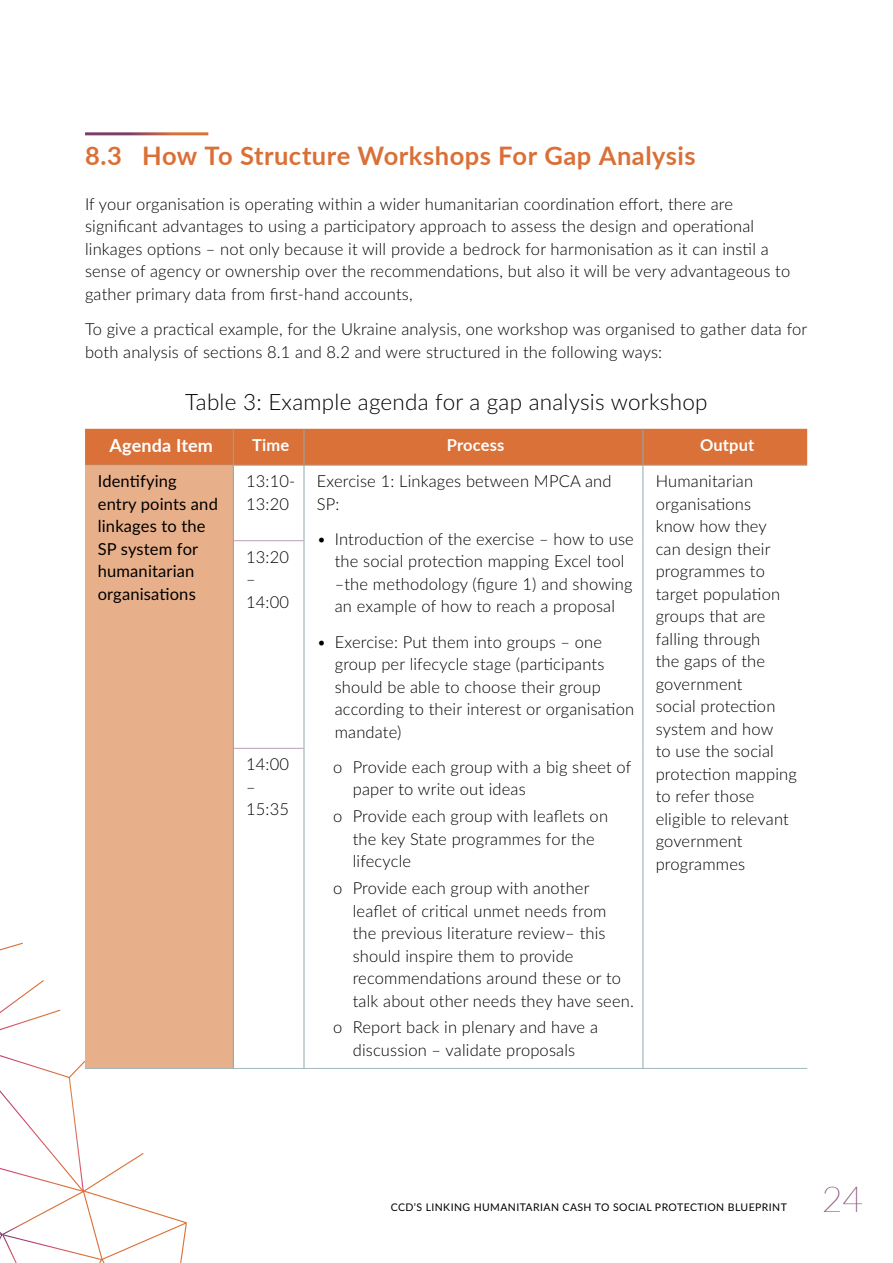
<style>
.page{position:relative;width:893px;height:1263px;background:#fff}
.page>*{position:absolute;margin:0;border:0;box-sizing:border-box;transform-origin:0 0}
.t1{font:100 36px "Lato";color:#85517a}
.t2{font:700 25.5px "Lato";letter-spacing:.02em;color:#da7037}
.t3{font:300 22.5px "Lato";letter-spacing:.01em;color:#000}
.t4{font:700 18px "Lato";letter-spacing:.01em;color:#fff}
.t5{font:300 16.5px/22.5px "Lato";letter-spacing:.01em;color:#000}
.t6{font:16.5px/22.5px "Lato";letter-spacing:.01em;color:#000}
.t7{font:700 16.5px "Lato";letter-spacing:.01em;color:#fff}
.t8{font:10.5px "Lato";letter-spacing:.04em;color:#000}
</style>
<div class="page">
<svg style="left:0;top:942px;width:23px;height:9px"></svg>
<svg style="left:0;top:980px;width:187px;height:283px"></svg>
<div style="left:85px;top:429px;width:722px;height:36px;background:#d97138"></div>
<div style="left:85px;top:465px;width:148px;height:603px;background:#e8b08a"></div>
<hr style="left:234px;top:540px;width:70px;height:1px;background:#bb9fb3">
<hr style="left:234px;top:748px;width:70px;height:1px;background:#bb9fb3">
<hr style="left:85px;top:465px;width:148px;height:1px;background:#a3babd">
<hr style="left:85px;top:1068px;width:148px;height:1px;background:#a3babd">
<hr style="left:234px;top:465px;width:70px;height:1px;background:#a3babd">
<hr style="left:304px;top:465px;width:339px;height:1px;background:#a3babd">
<hr style="left:643px;top:465px;width:164px;height:1px;background:#a3babd">
<hr style="left:304px;top:1068px;width:339px;height:1px;background:#a3babd">
<hr style="left:643px;top:1068px;width:164px;height:1px;background:#a3babd">
<hr style="left:233px;top:1068px;width:71px;height:1px;background:#a3babd">
<hr style="left:233px;top:465px;width:1px;height:76px;background:#8ca9ad">
<hr style="left:304px;top:465px;width:1px;height:76px;background:#8ca9ad">
<hr style="left:643px;top:465px;width:1px;height:76px;background:#8ca9ad">
<hr style="left:643px;top:541px;width:1px;height:207px;background:#8ca9ad">
<hr style="left:643px;top:748px;width:1px;height:320px;background:#8ca9ad">
<hr style="left:233px;top:541px;width:1px;height:207px;background:#8ca9ad">
<hr style="left:304px;top:541px;width:1px;height:207px;background:#8ca9ad">
<hr style="left:233px;top:748px;width:1px;height:320px;background:#8ca9ad">
<hr style="left:304px;top:748px;width:1px;height:320px;background:#8ca9ad">
<hr style="left:233px;top:429px;width:1px;height:36px;background:#8ca9ad">
<hr style="left:304px;top:429px;width:1px;height:36px;background:#8ca9ad">
<hr style="left:643px;top:429px;width:1px;height:36px;background:#8ca9ad">
<h2 class="t2" style="left:85px;top:137px;width:612px">8.3 How To Structure Workshops For Gap Analysis</h2>
<p class="t5" style="left:85px;top:192px;width:707px">If your organisation is operating within a wider humanitarian coordination effort, there are significant advantages to using a participatory approach to assess the design and operational linkages options – not only because it will provide a bedrock for harmonisation as it can instil a sense of agency or ownership over the recommendations, but also it will be very advantageous to gather primary data from first-hand accounts,</p>
<p class="t5" style="left:85px;top:317px;width:724px">To give a practical example, for the Ukraine analysis, one workshop was organised to gather data for both analysis of sections 8.1 and 8.2 and were structured in the following ways:</p>
<h3 class="t3" style="left:185px;top:386px;width:524px">Table 3: Example agenda for a gap analysis workshop</h3>
<p class="t4" style="left:110px;top:432px;width:105px">Agenda Item</p>
<p class="t7" style="left:252px;top:432px;width:39px">Time</p>
<p class="t7" style="left:447px;top:432px;width:59px">Process</p>
<p class="t7" style="left:700px;top:432px;width:56px">Output</p>
<p class="t6" style="left:98px;top:469px;width:122px">Identifying entry points and linkages to the<br>SP system for humanitarian organisations</p>
<p class="t5" style="left:246px;top:469px;width:51px">13:10-<br>13:20</p>
<p class="t5" style="left:317px;top:469px;width:296px">Exercise 1: Linkages between MPCA and<br>SP:</p>
<p class="t5" style="left:656px;top:469px;width:143px">Humanitarian organisations<br>know how they<br>can design their programmes to target population groups that are falling through<br>the gaps of the government<br>social protection system and how<br>to use the social protection mapping to refer those eligible to relevant government programmes</p>
<p class="t5" style="left:335px;top:527px;width:301px;text-indent:-18px">• Introduction of the exercise – how to use the social protection mapping Excel tool –the methodology (figure 1) and showing an example of how to reach a proposal</p>
<p class="t5" style="left:335px;top:630px;width:301px;text-indent:-18px">• Exercise: Put them into groups – one group per lifecycle stage (participants should be able to choose their group according to their interest or organisation mandate)</p>
<p class="t5" style="left:353px;top:755px;width:280px;text-indent:-20px">o Provide each group with a big sheet of paper to write out ideas</p>
<p class="t5" style="left:353px;top:804px;width:257px;text-indent:-20px">o Provide each group with leaflets on the key State programmes for the lifecycle</p>
<p class="t5" style="left:353px;top:876px;width:283px;text-indent:-20px">o Provide each group with another leaflet of critical unmet needs from the previous literature review– this should inspire them to provide recommendations around these or to talk about other needs they have seen.</p>
<p class="t5" style="left:333px;top:1015px;width:266px;text-align:center">o Report back in plenary and have a discussion – validate proposals</p>
<p class="t5" style="left:246px;top:545px;width:44px">13:20 –<br>14:00</p>
<p class="t5" style="left:246px;top:752px;width:44px">14:00 –<br>15:35</p>
<p class="t8" style="left:391px;top:1199px;width:398px">CCD’S LINKING HUMANITARIAN CASH TO SOCIAL PROTECTION BLUEPRINT</p>
<h1 class="t1" style="left:822px;top:1174px;width:43px">24</h1>
</div>
